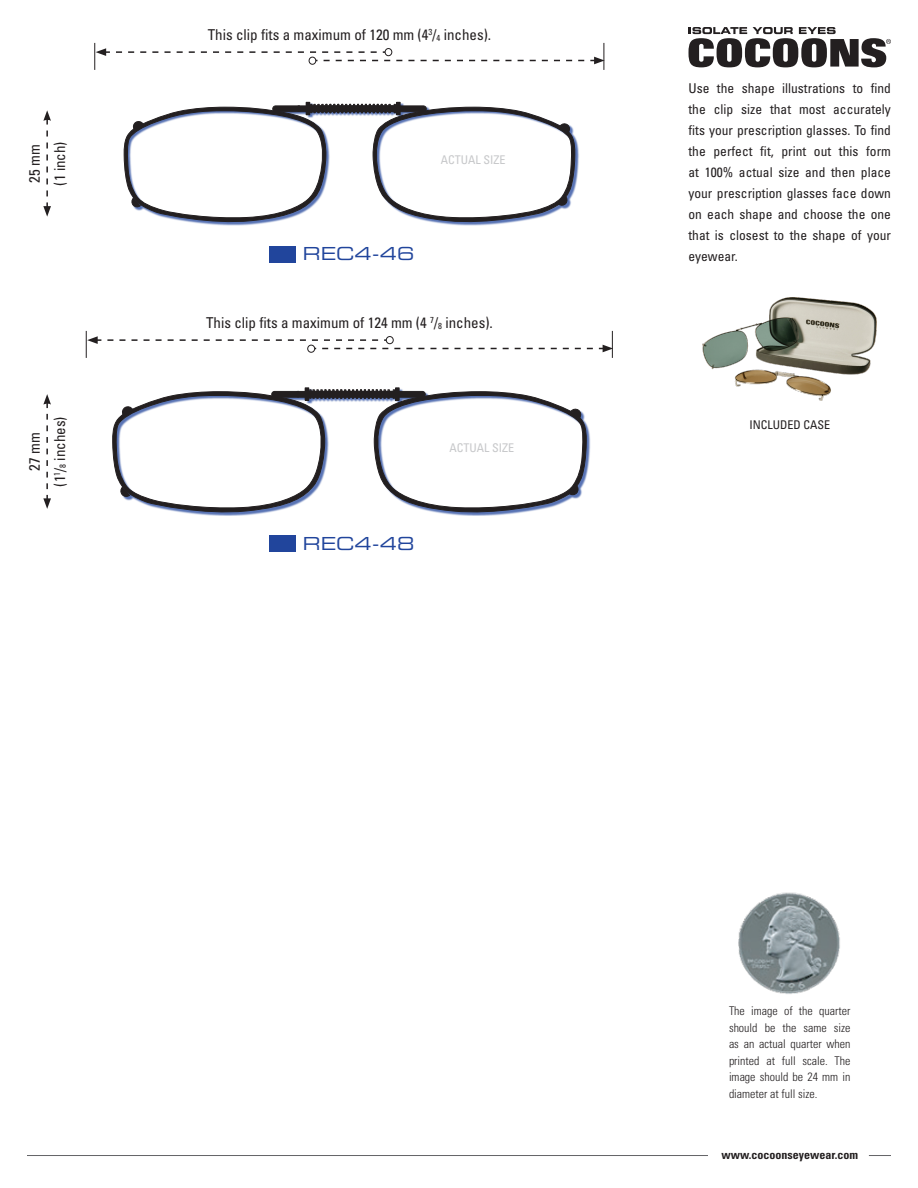
<style>
.page{position:relative;width:918px;height:1188px;background:#fff}
.page>*{position:absolute;margin:0;border:0;box-sizing:border-box;transform-origin:0 0}
.t1{font:18px "Eurostile Extended Two";color:#21459c}
.t2{font:condensed 15px "Univers";color:#231f20}
.t3{font:condensed 13.5px/21px "Univers";color:#231f20;text-align:justify}
.t4{font:300 condensed 12px/16.5px "Univers";color:#231f20;text-align:justify}
.t5{font:700 condensed 12px "Univers";color:#231f20}
.t6{font:condensed 12px "Univers";color:#c7c8ca}
.t7{font:condensed 12px "Univers";color:#231f20}
.s1{font-size:8.7px}
</style>
<div class="page">
<hr style="left:27px;top:1155px;width:681px;height:1px;background:#636366">
<svg style="left:869px;top:1155px;width:22px;height:1px"></svg>
<img style="left:739px;top:892px;width:101px;height:102px">
<svg style="left:689px;top:27px;width:202px;height:40px"></svg>
<img style="left:703px;top:297px;width:174px;height:103px">
<svg style="left:43px;top:110px;width:8px;height:107px"></svg>
<svg style="left:94px;top:43px;width:511px;height:27px"></svg>
<div style="left:269px;top:246px;width:27px;height:17px;background:#21459c"></div>
<svg style="left:123px;top:102px;width:452px;height:123px"></svg>
<svg style="left:43px;top:394px;width:8px;height:115px"></svg>
<svg style="left:86px;top:331px;width:527px;height:27px"></svg>
<div style="left:269px;top:536px;width:27px;height:16px;background:#21459c"></div>
<svg style="left:112px;top:388px;width:475px;height:128px"></svg>
<p class="t2" style="left:25px;top:183px;width:40px;rotate:-90deg">25 mm</p>
<p class="t2" style="left:50px;top:186px;width:46px;rotate:-90deg">(1 inch)</p>
<p class="t2" style="left:25px;top:471px;width:40px;rotate:-90deg">27 mm</p>
<p class="t2" style="left:50px;top:487px;width:72px;rotate:-90deg">(1<sup>1</sup>/<span class="s1">8</span> inches)</p>
<p class="t2" style="left:208px;top:26px;width:285px">This clip fits a maximum of 120 mm (4<sup>3</sup>/<span class="s1">4</span> inches).</p>
<p class="t6" style="left:441px;top:152px;width:66px">ACTUAL SIZE</p>
<p class="t1" style="left:303px;top:241px;width:113px">REC4-46</p>
<p class="t2" style="left:206px;top:314px;width:288px">This clip fits a maximum of 124 mm (4 <sup>7</sup>/<span class="s1">8</span> inches).</p>
<p class="t1" style="left:303px;top:531px;width:113px">REC4-48</p>
<p class="t6" style="left:450px;top:440px;width:66px">ACTUAL SIZE</p>
<p class="t3" style="left:688px;top:78px;width:204px">Use the shape illustrations to find the clip size that most accurately fits your prescription glasses. To find the perfect fit, print out this form at 100% actual size and then place your prescription glasses face down on each shape and choose the one that is closest to the shape of your eyewear.</p>
<p class="t7" style="left:749px;top:417px;width:82px">INCLUDED CASE</p>
<p class="t4" style="left:729px;top:1003px;width:123px">The image of the quarter should be the same size as an actual quarter when printed at full scale. The image should be 24 mm in diameter at full size.</p>
<p class="t5" style="left:721px;top:1147px;width:138px">www.cocoonseyewear.com</p>
</div>
